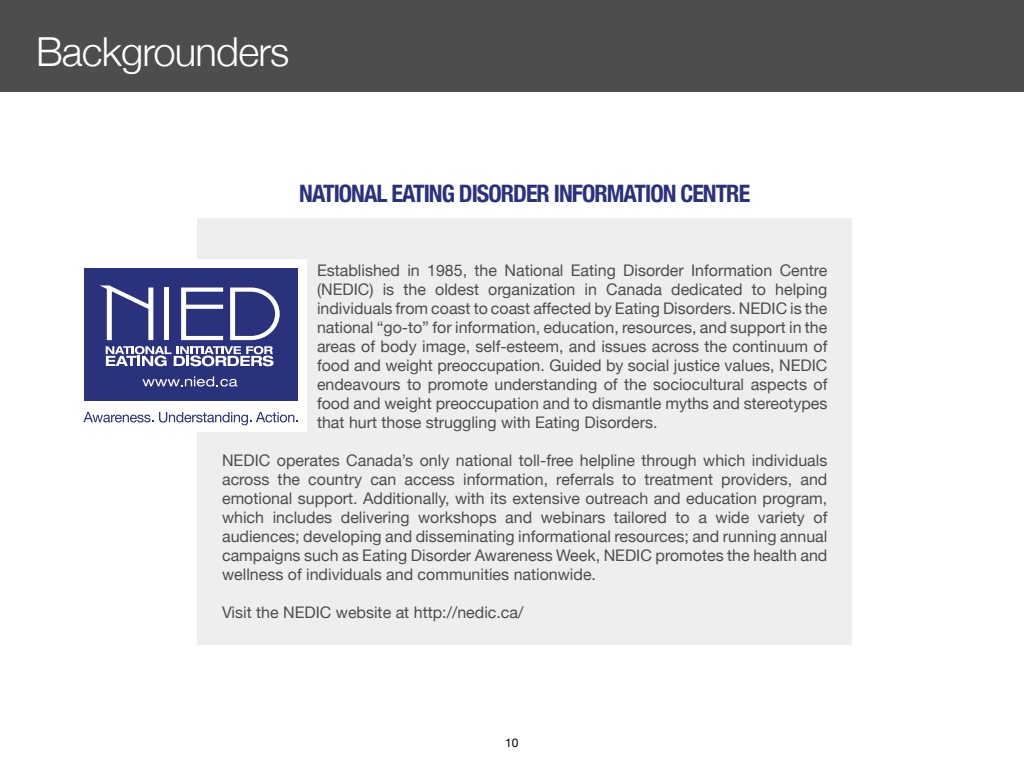
<style>
.page{position:relative;width:1024px;height:768px;background:#fff}
.page>*{position:absolute;margin:0;border:0;box-sizing:border-box;transform-origin:0 0}
.t1{font:300 40px "Helvetica Neue";letter-spacing:-.02em;color:#fff}
.t2{font:700 24px "Helvetica Neue";letter-spacing:-.04em;color:#2a317d}
.t3{font:16px/19px "Helvetica Neue";color:#4d4d4d;text-align:justify}
.t4{font:12px "Helvetica Neue";color:#000}
</style>
<div class="page">
<div style="left:0;top:0;width:1024px;height:92px;background:#4d4d4d"></div>
<div style="left:197px;top:219px;width:655px;height:426px;background:#eeeeef"></div>
<div style="left:74px;top:260px;width:233px;height:172px;background:#fff"></div>
<div style="left:84px;top:268px;width:214px;height:132px;background:#2a317d"></div>
<svg style="left:83px;top:412px;width:70px;height:10px"></svg>
<svg style="left:159px;top:412px;width:139px;height:13px"></svg>
<div style="left:164px;top:288px;width:5px;height:52px;background:#fff"></div>
<svg style="left:181px;top:288px;width:42px;height:52px"></svg>
<svg style="left:100px;top:285px;width:53px;height:55px"></svg>
<svg style="left:230px;top:288px;width:50px;height:52px"></svg>
<svg style="left:106px;top:346px;width:168px;height:20px"></svg>
<svg style="left:142px;top:376px;width:95px;height:11px"></svg>
<h1 class="t1" style="left:36px;top:27px;width:255px">Backgrounders</h1>
<h2 class="t2" style="left:299px;top:179px;width:452px">NATIONAL EATING DISORDER INFORMATION CENTRE</h2>
<p class="t3" style="left:317px;top:261px;width:512px">Established in 1985, the National Eating Disorder Information Centre (NEDIC) is the oldest organization in Canada dedicated to helping individuals from coast to coast affected by Eating Disorders. NEDIC is the national “go-to” for information, education, resources, and support in the areas of body image, self-esteem, and issues across the continuum of food and weight preoccupation. Guided by social justice values, NEDIC endeavours to promote understanding of the sociocultural aspects of food and weight preoccupation and to dismantle myths and stereotypes that hurt those struggling with Eating Disorders.</p>
<p class="t3" style="left:222px;top:451px;width:607px">NEDIC operates Canada’s only national toll-free helpline through which individuals across the country can access information, referrals to treatment providers, and emotional support. Additionally, with its extensive outreach and education program, which includes delivering workshops and webinars tailored to a wide variety of audiences; developing and disseminating informational resources; and running annual campaigns such as Eating Disorder Awareness Week, NEDIC promotes the health and wellness of individuals and communities nationwide.</p>
<p class="t3" style="left:222px;top:603px;width:303px">Visit the NEDIC website at http://nedic.ca/</p>
<p class="t4" style="left:505px;top:735px;width:15px">10</p>
</div>
